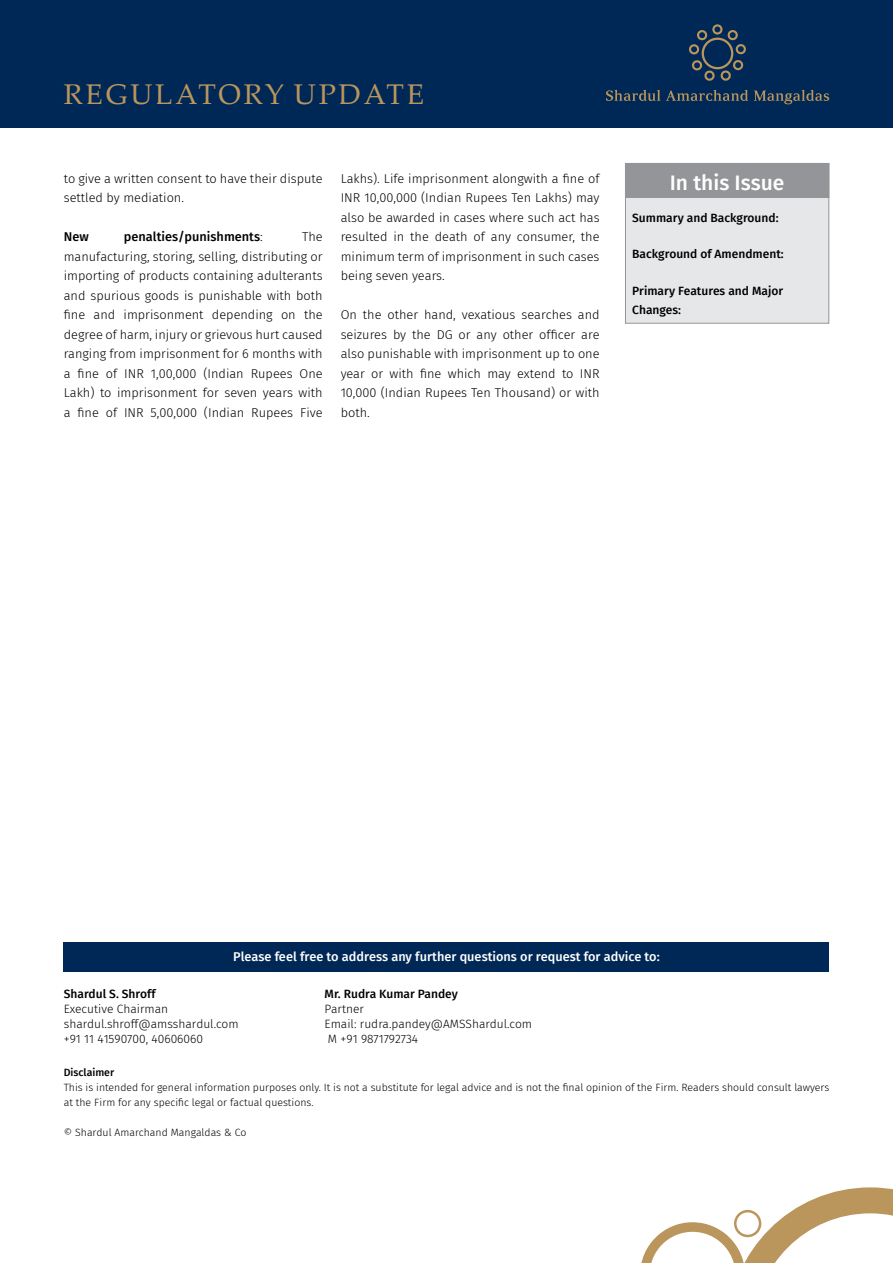
<style>
.page{position:relative;width:893px;height:1263px;background:#fff}
.page>*{position:absolute;margin:0;border:0;box-sizing:border-box;transform-origin:0 0}
.t1{font:28.5px "Palatino Linotype";letter-spacing:.095em;color:#ba955c}
.t2{font:500 21px "Fira Sans";color:#fff}
.t3{font:300 12.75px/19.5px "Fira Sans";color:#000;text-align:justify}
.t4{font:500 12.75px "Fira Sans";color:#fff}
.t5{font:500 12.75px "Fira Sans";color:#000}
.t6{font:300 12px/15px "Fira Sans";color:#000}
.t7{font:500 12px/19.5px "Fira Sans";color:#000}
.t8{font:300 10.5px/15px "Fira Sans";color:#000}
.t9{font:500 10.5px "Fira Sans";color:#000}
.s1{font-weight:300}
</style>
<div class="page">
<svg style="left:641px;top:1187px;width:252px;height:76px"></svg>
<div style="left:0;top:0;width:893px;height:128px;background:#002856"></div>
<svg style="left:606px;top:90px;width:54px;height:11px"></svg>
<svg style="left:666px;top:90px;width:82px;height:11px"></svg>
<svg style="left:754px;top:90px;width:75px;height:14px"></svg>
<svg style="left:689px;top:24px;width:57px;height:57px"></svg>
<div style="left:64px;top:942px;width:765px;height:30px;background:#002856"></div>
<div style="left:625px;top:163px;width:204px;height:160px;background:#e6e7e8"></div>
<div style="left:625px;top:163px;width:204px;height:161px;border:1px solid #939598"></div>
<div style="left:625px;top:163px;width:204px;height:34px;background:#939598"></div>
<div style="left:625px;top:163px;width:204px;height:35px;border:1px solid #939598"></div>
<h1 class="t1" style="left:64px;top:74px;width:362px">REGULATORY UPDATE</h1>
<p class="t3" style="left:64px;top:168px;width:260px">to give a written consent to have their dispute settled by mediation.</p>
<p class="t5" style="left:64px;top:226px;width:26px">New</p>
<p class="t5" style="left:124px;top:226px;width:140px">penalties/punishments<span class="s1">:</span></p>
<p class="t3" style="left:64px;top:227px;width:260px;text-indent:238px">The manufacturing, storing, selling, distributing or importing of products containing adulterants and spurious goods is punishable with both fine and imprisonment depending on the degree of harm, injury or grievous hurt caused ranging from imprisonment for 6 months with a fine of INR 1,00,000 (Indian Rupees One Lakh) to imprisonment for seven years with a fine of INR 5,00,000 (Indian Rupees Five</p>
<p class="t3" style="left:341px;top:168px;width:260px">Lakhs). Life imprisonment alongwith a fine of INR 10,00,000 (Indian Rupees Ten Lakhs) may also be awarded in cases where such act has resulted in the death of any consumer, the minimum term of imprisonment in such cases being seven years.</p>
<p class="t3" style="left:341px;top:305px;width:260px">On the other hand, vexatious searches and seizures by the DG or any other officer are also punishable with imprisonment up to one year or with fine which may extend to INR 10,000 (Indian Rupees Ten Thousand) or with both.</p>
<h2 class="t2" style="left:670px;top:166px;width:116px">In this Issue</h2>
<p class="t7" style="left:632px;top:207px;width:148px">Summary and Background:</p>
<p class="t7" style="left:632px;top:244px;width:153px">Background of Amendment:</p>
<p class="t7" style="left:632px;top:280px;width:153px">Primary Features and Major<br>Changes:</p>
<p class="t4" style="left:233px;top:947px;width:428px">Please feel free to address any further questions or request for advice to:</p>
<p class="t7" style="left:64px;top:983px;width:93px">Shardul S. Shroff</p>
<p class="t6" style="left:64px;top:1001px;width:176px">Executive Chairman shardul.shroff@amsshardul.com +91 11 41590700, 40606060</p>
<p class="t7" style="left:325px;top:983px;width:135px">Mr. Rudra Kumar Pandey</p>
<p class="t6" style="left:325px;top:1001px;width:209px">Partner<br>Email: rudra.pandey@AMSShardul.com<br>M +91 9871792734</p>
<p class="t9" style="left:64px;top:1064px;width:52px">Disclaimer</p>
<p class="t8" style="left:64px;top:1080px;width:767px">This is intended for general information purposes only. It is not a substitute for legal advice and is not the final opinion of the Firm. Readers should consult lawyers at the Firm for any specific legal or factual questions.</p>
<p class="t8" style="left:64px;top:1125px;width:184px">© Shardul Amarchand Mangaldas &amp; Co</p>
</div>
